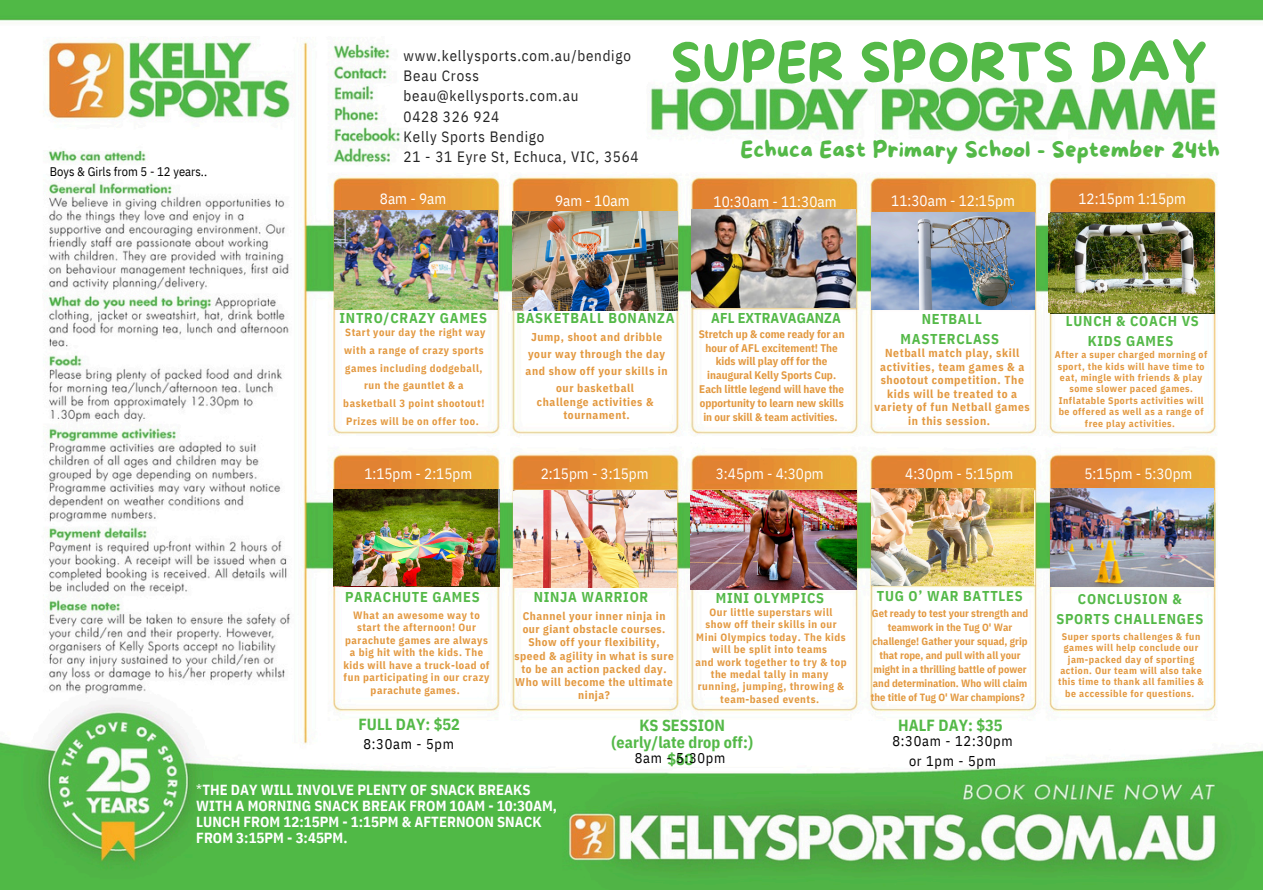
<style>
.page{position:relative;width:1263px;height:894px;background:#fff}
.page>*{position:absolute;margin:0;border:0;box-sizing:border-box;transform-origin:0 0}
.t1{font:54px "More Sugar";letter-spacing:.005em;color:#54b948}
.t2{font:22.5px "More Sugar";letter-spacing:.005em;color:#54b948}
.t3{font:700 16.05px/16.8px "IBM Plex Sans Cond";letter-spacing:.005em;color:#54b948;text-align:center}
.t4{font:15px "IBM Plex Sans Cond";letter-spacing:.005em;color:#fff}
.t5{font:15px/20.2px "IBM Plex Sans Cond";letter-spacing:.055em;color:#222}
.t6{font:700 14.55px/15.8px "IBM Plex Sans Cond";letter-spacing:.005em;color:#fff}
.t7{font:700 14.25px/20.2px "IBM Plex Sans Cond";letter-spacing:.055em;color:#54b948;text-align:center}
.t8{font:14.25px/19.2px "IBM Plex Sans Cond";letter-spacing:.055em;color:#000;text-align:center}
.t9{font:700 14.25px "IBM Plex Sans Cond";letter-spacing:.005em;color:#54b948}
.t10{font:12.45px "IBM Plex Sans Cond";letter-spacing:.005em;color:#000}
.t11{font:700 11.55px/13.5px "IBM Plex Sans Cond";letter-spacing:.055em;color:#e39941;text-align:center}
.t12{font:700 11.4px/17.1px "IBM Plex Sans Cond";letter-spacing:.055em;color:#e39941;text-align:center}
.t13{font:700 11.25px/13.2px "IBM Plex Sans Cond";letter-spacing:.05em;color:#e39941;text-align:center}
.t14{font:700 11.1px/13.8px "IBM Plex Sans Cond";letter-spacing:.005em;color:#e39941;text-align:center}
.t15{font:700 10.65px/12.5px "IBM Plex Sans Cond";letter-spacing:.05em;color:#e39941;text-align:center}
.t16{font:700 10.5px/14px "IBM Plex Sans Cond";letter-spacing:.005em;color:#e39941;text-align:center}
.t17{font:700 10.5px/17.5px "IBM Plex Sans Cond";letter-spacing:.055em;color:#e39941;text-align:center}
.t18{font:700 9.75px/11.4px "IBM Plex Sans Cond";letter-spacing:.055em;color:#e39941;text-align:center}
.s1{font-weight:400}
</style>
<div class="page">
<img style="left:0;top:0;width:1263px;height:889px">
<img style="left:1042px;top:210px;width:176px;height:39px">
<img style="left:513px;top:211px;width:164px;height:99px">
<img style="left:335px;top:210px;width:163px;height:99px">
<img style="left:1050px;top:488px;width:163px;height:98px">
<img style="left:334px;top:490px;width:165px;height:96px">
<img style="left:691px;top:490px;width:165px;height:99px">
<img style="left:871px;top:212px;width:163px;height:98px">
<img style="left:334px;top:490px;width:163px;height:95px">
<img style="left:1049px;top:214px;width:164px;height:99px">
<img style="left:691px;top:209px;width:165px;height:98px">
<img style="left:514px;top:490px;width:162px;height:97px">
<img style="left:871px;top:488px;width:162px;height:97px">
<h6 class="t10" style="left:50px;top:163px;width:159px">Boys &amp; Girls from 5 - 12 years..</h6>
<p class="t5" style="left:404px;top:45px;width:237px">www.kellysports.com.au/bendigo<br>Beau Cross beau@kellysports.com.au<br>0428 326 924<br>Kelly Sports Bendigo<br>21 - 31 Eyre St, Echuca, VIC, 3564</p>
<h6 class="t4" style="left:380px;top:188px;width:68px">8am - 9am</h6>
<p class="t4" style="left:555px;top:191px;width:76px">9am - 10am</p>
<p class="t1" style="left:671px;top:33px;width:538px">SUPER SPORTS DAY</p>
<p class="t2" style="left:740px;top:137px;width:481px">Echuca East Primary School - September 24th</p>
<p class="t4" style="left:714px;top:192px;width:124px">10:30am - 11:30am</p>
<p class="t4" style="left:891px;top:190px;width:125px">11:30am - 12:15pm</p>
<p class="t4" style="left:1078px;top:188px;width:109px">12:15pm 1:15pm</p>
<p class="t9" style="left:711px;top:308px;width:131px">AFL EXTRAVAGANZA</p>
<p class="t7" style="left:340px;top:308px;width:149px">INTRO/CRAZY GAMES</p>
<p class="t7" style="left:901px;top:308px;width:100px">NETBALL<br>MASTERCLASS</p>
<p class="t7" style="left:516px;top:308px;width:160px">BASKETBALL BONANZA</p>
<h6 class="t17" style="left:343px;top:323px;width:144px">Start your day the right way with a range of crazy sports games including dodgeball, run the gauntlet &amp; a basketball 3 point shootout!<br>Prizes will be on offer too.</h6>
<p class="t12" style="left:526px;top:328px;width:144px">Jump, shoot and dribble your way through the day and show off your skills in our basketball</p>
<h5 class="t14" style="left:699px;top:326px;width:147px">Stretch up &amp; come ready for an hour of AFL excitement! The kids will play off for the inaugural Kelly Sports Cup.<br>Each little legend will have the opportunity to learn new skills in our skill &amp; team activities.</h5>
<p class="t11" style="left:875px;top:346px;width:157px">Netball match play, skill activities, team games &amp; a shootout competition. The kids will be treated to a variety of fun Netball games in this session.</p>
<p class="t12" style="left:537px;top:393px;width:118px">challenge activities &amp;</p>
<p class="t12" style="left:563px;top:406px;width:68px">tournament.</p>
<p class="t7" style="left:1066px;top:310px;width:134px">LUNCH &amp; COACH VS<br>KIDS GAMES</p>
<p class="t18" style="left:1055px;top:349px;width:154px">After a super charged morning of sport, the kids will have time to eat, mingle with friends &amp; play some slower paced games.<br>Inflatable Sports activities will be offered as well as a range of free play activities.</p>
<h6 class="t4" style="left:364px;top:464px;width:109px">1:15pm - 2:15pm</h6>
<h6 class="t4" style="left:541px;top:464px;width:109px">2:15pm - 3:15pm</h6>
<p class="t4" style="left:716px;top:464px;width:109px">3:45pm - 4:30pm</p>
<p class="t4" style="left:905px;top:464px;width:109px">4:30pm - 5:15pm</p>
<p class="t4" style="left:1084px;top:464px;width:109px">5:15pm - 5:30pm</p>
<p class="t7" style="left:345px;top:586px;width:136px">PARACHUTE GAMES</p>
<h3 class="t15" style="left:344px;top:608px;width:148px">What an awesome way to start the afternoon! Our parachute games are always a big hit with the kids. The kids will have a truck-load of fun participating in our crazy parachute games.</h3>
<p class="t7" style="left:534px;top:586px;width:116px">NINJA WARRIOR</p>
<p class="t13" style="left:514px;top:609px;width:161px">Channel your inner ninja in our giant obstacle courses.<br>Show off your flexibility, speed &amp; agility in what is sure to be an action packed day.<br>Who will become the ultimate ninja?</p>
<h6 class="t7" style="left:716px;top:587px;width:110px">MINI OLYMPICS</h6>
<p class="t7" style="left:877px;top:585px;width:147px">TUG O’ WAR BATTLES</p>
<p class="t15" style="left:696px;top:605px;width:151px">Our little superstars will show off their skills in our<br>Mini Olympics today. The kids will be split into teams</p>
<h3 class="t15" style="left:696px;top:655px;width:152px">and work together to try &amp; top the medal tally in many</h3>
<p class="t15" style="left:698px;top:680px;width:148px">running, jumping, throwing &amp; team-based events.</p>
<h6 class="t16" style="left:871px;top:606px;width:159px">Get ready to test your strength and teamwork in the Tug O' War challenge! Gather your squad, grip that rope, and pull with all your might in a thrilling battle of power and determination. Who will claim the title of Tug O' War champions?</h6>
<p class="t7" style="left:1056px;top:588px;width:148px">CONCLUSION &amp;<br>SPORTS CHALLENGES</p>
<p class="t18" style="left:1058px;top:630px;width:147px">Super sports challenges &amp; fun games will help conclude our jam-packed day of sporting action. Our team will also take this time to thank all families &amp; be accessible for questions.</p>
<p class="t3" style="left:358px;top:715px;width:103px">FULL DAY: $52</p>
<h4 class="t8" style="left:363px;top:733px;width:92px">8:30am - 5pm</h4>
<p class="t3" style="left:611px;top:716px;width:143px">KS SESSION (early/late drop off:) $60</p>
<h6 class="t3" style="left:898px;top:716px;width:106px">HALF DAY: $35</h6>
<p class="t8" style="left:892px;top:731px;width:122px">8:30am - 12:30pm or 1pm - 5pm</p>
<p class="t8" style="left:635px;top:748px;width:92px">8am - 5:30pm</p>
<p class="t6" style="left:196px;top:781px;width:362px"><span class="s1">*</span>THE DAY WILL INVOLVE PLENTY OF SNACK BREAKS WITH A MORNING SNACK BREAK FROM 10AM - 10:30AM, LUNCH FROM 12:15PM - 1:15PM &amp; AFTERNOON SNACK FROM 3:15PM - 3:45PM.</p>
</div>
